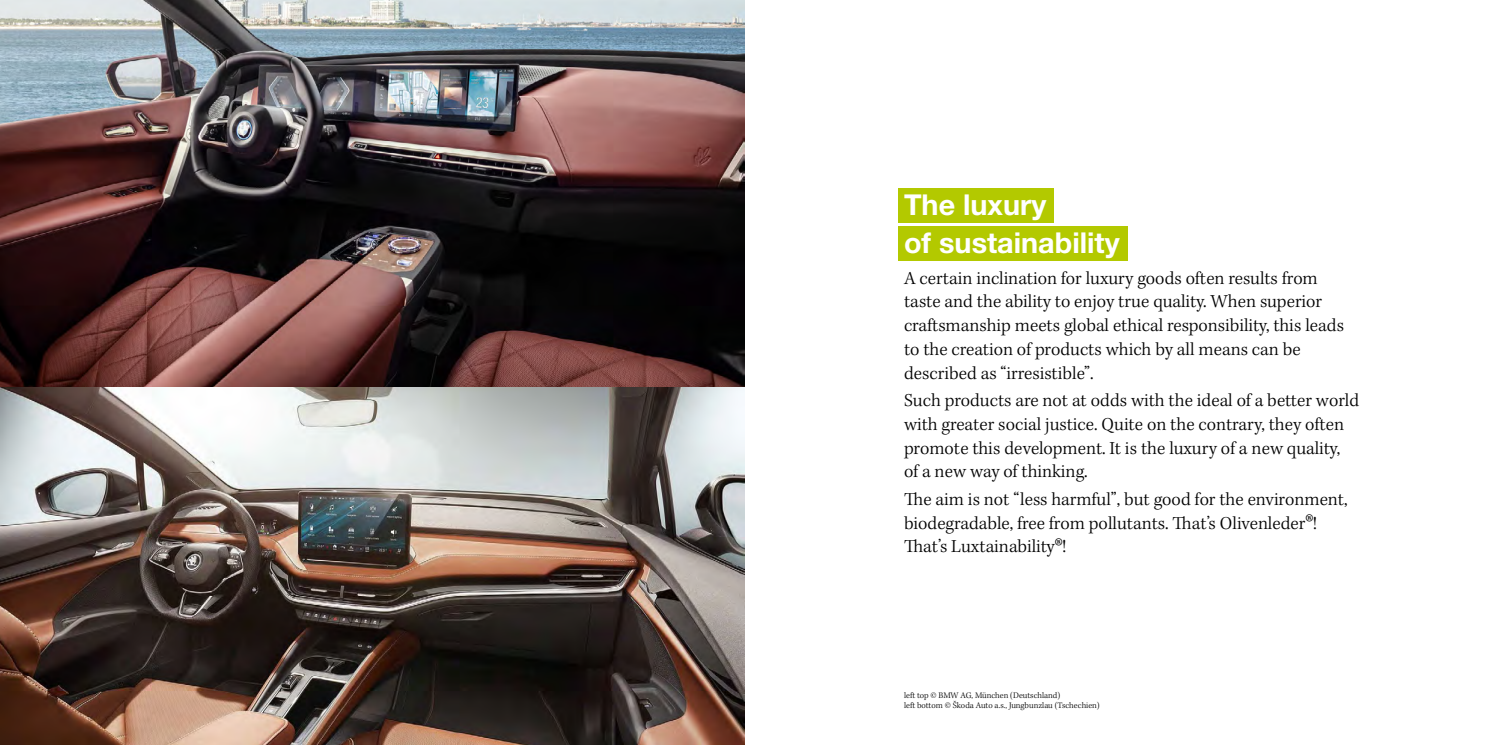
<style>
.page{position:relative;width:1489px;height:745px;background:#fff}
.page>*{position:absolute;margin:0;border:0;box-sizing:border-box;transform-origin:0 0}
.t1{font:700 28.75px/37.5px "Helvetica Neue";color:#fff}
.t2{font:300 18.75px/23.8px "Kepler Std";color:#000}
.t3{font:300 8.75px/10.5px "Kepler Std";color:#000}
.s1{font-size:33.75px}
</style>
<div class="page">
<img style="left:0;top:386px;width:744px;height:358px">
<div style="left:898px;top:188px;width:155px;height:35px;background:#b3c900"></div>
<div style="left:898px;top:226px;width:229px;height:34px;background:#b3c900"></div>
<img style="left:0;top:0;width:744px;height:386px">
<h1 class="t1" style="left:904px;top:185px;width:217px">The luxury<br>of sustainability</h1>
<p class="t2" style="left:904px;top:266px;width:441px">A certain inclination for luxury goods often results from taste and the ability to enjoy true quality. When superior craftsmanship meets global ethical responsibility, this leads to the creation of products which by all means can be described as “irresistible”.</p>
<p class="t2" style="left:904px;top:389px;width:456px">Such products are not at odds with the ideal of a better world with greater social justice. Quite on the contrary, they often promote this development. It is the luxury of a new quality,<br>of a new way of thinking.</p>
<p class="t2" style="left:904px;top:487px;width:445px">The aim is not “less harmful”, but good for the environment, biodegradable, free from pollutants. That’s Olivenleder<span class="s1">®</span>!<br>That’s Luxtainability<span class="s1">®</span>!</p>
<p class="t3" style="left:904px;top:689px;width:197px">left top © BMW AG, München (Deutschland)<br>left bottom © Škoda Auto a.s., Jungbunzlau (Tschechien)</p>
</div>
